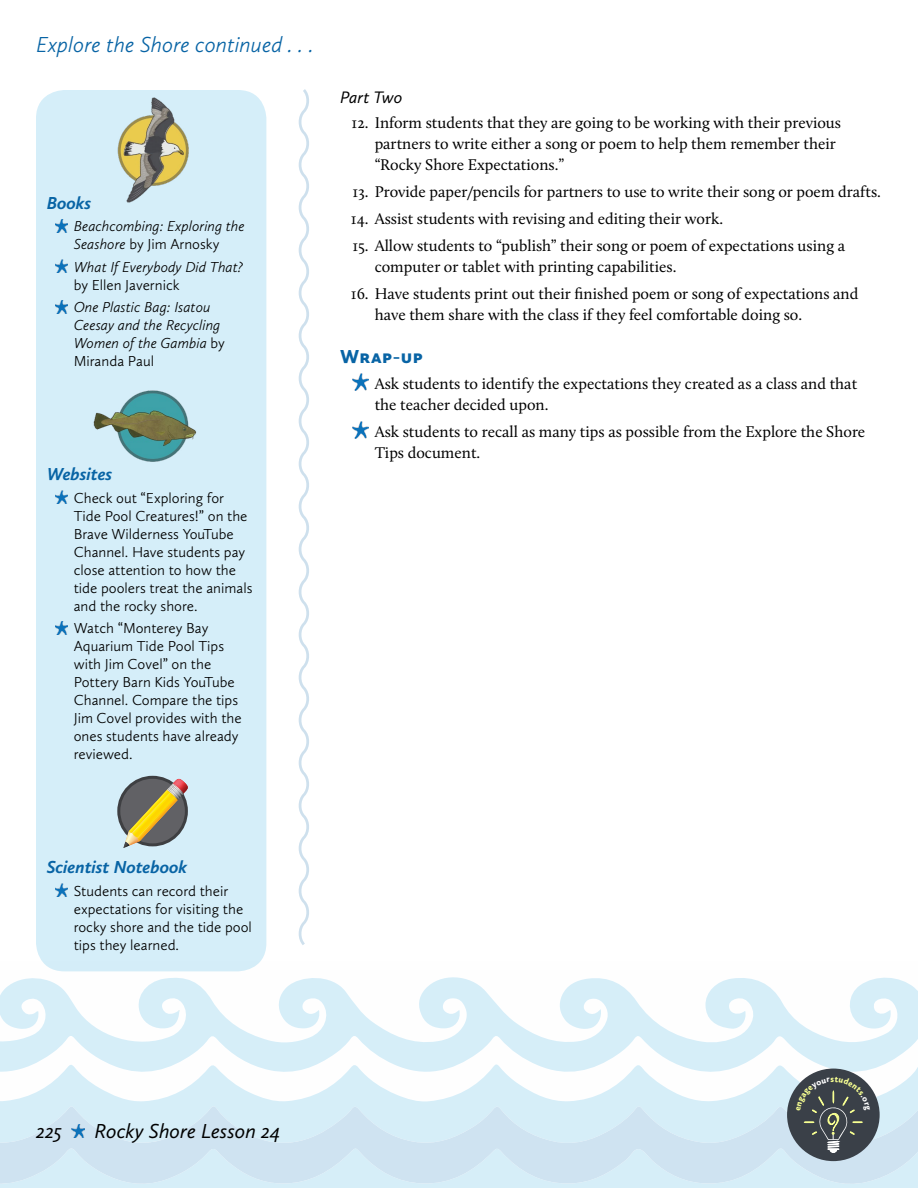
<style>
.page{position:relative;width:918px;height:1188px;background:#fff}
.page>*{position:absolute;margin:0;border:0;box-sizing:border-box;transform-origin:0 0}
.t1{font:italic 300 22.5px "Calluna Sans";color:#0864a5}
.t2{font:italic 21px "Calluna Sans";color:#000}
.t3{font:900 19.5px "Calluna Sans";letter-spacing:.03em;color:#0864a5}
.t4{font:italic 700 18px "Calluna Sans";color:#0864a5}
.t5{font:italic 17.25px "Calluna Sans";color:#000}
.t6{font:16.05px/21px "Calluna";color:#000}
.t7{font:300 15px/18px "Calluna Sans";color:#000}
.t8{font:italic 300 15px/18px "Calluna Sans";color:#000}
.s1{font-style:normal}
</style>
<div class="page">
<svg style="left:298px;top:89px;width:11px;height:856px"></svg>
<svg style="left:0;top:977px;width:918px;height:57px"></svg>
<svg style="left:0;top:1034px;width:918px;height:42px;fill:#d6eef8"></svg>
<div style="left:787px;top:1069px;width:93px;height:92px;background:#3a4048;border-radius:50%"></div>
<div style="left:36px;top:90px;width:230px;height:881px;background:#d5eef9;border-radius:29px"></div>
<img style="left:353px;top:374px;width:16px;height:16px">
<img style="left:353px;top:422px;width:16px;height:16px">
<svg style="left:55px;top:219px;width:13px;height:13px"></svg>
<svg style="left:55px;top:260px;width:13px;height:13px"></svg>
<img style="left:55px;top:300px;width:13px;height:14px">
<svg style="left:55px;top:491px;width:13px;height:13px"></svg>
<svg style="left:55px;top:621px;width:13px;height:13px"></svg>
<svg style="left:55px;top:884px;width:13px;height:13px"></svg>
<div style="left:117px;top:776px;width:71px;height:70px;border:3px solid #3e3f42;border-radius:50%"></div>
<svg style="left:123px;top:779px;width:65px;height:69px;background:#938a68"></svg>
<img style="left:93px;top:390px;width:103px;height:72px">
<img style="left:117px;top:97px;width:72px;height:106px">
<svg style="left:0;top:1076px;width:918px;height:112px"></svg>
<h1 class="t1" style="left:36px;top:31px;width:279px">Explore the Shore continued . . .</h1>
<p class="t4" style="left:47px;top:191px;width:46px">Books</p>
<p class="t8" style="left:74px;top:217px;width:173px">Beachcombing: Exploring the<br>Seashore <span class="s1">by Jim Arnosky</span></p>
<p class="t8" style="left:74px;top:257px;width:171px">What If Everybody Did That?</p>
<p class="t7" style="left:74px;top:275px;width:107px">by Ellen Javernick</p>
<p class="t8" style="left:74px;top:298px;width:153px">One Plastic Bag: Isatou<br>Ceesay and the Recycling<br>Women of the Gambia <span class="s1">by<br>Miranda Paul</span></p>
<p class="t4" style="left:47px;top:463px;width:67px">Websites</p>
<p class="t7" style="left:74px;top:488px;width:180px">Check out “Exploring for<br>Tide Pool Creatures!” on the<br>Brave Wilderness YouTube<br>Channel. Have students pay close attention to how the tide poolers treat the animals and the rocky shore.</p>
<p class="t7" style="left:74px;top:619px;width:170px">Watch “Monterey Bay<br>Aquarium Tide Pool Tips with Jim Covel” on the<br>Pottery Barn Kids YouTube<br>Channel. Compare the tips<br>Jim Covel provides with the ones students have already reviewed.</p>
<p class="t5" style="left:340px;top:87px;width:64px">Part Two</p>
<p class="t6" style="left:375px;top:112px;width:468px;text-indent:-23px">12. Inform students that they are going to be working with their previous partners to write either a song or poem to help them remember their “Rocky Shore Expectations.”</p>
<p class="t6" style="left:353px;top:181px;width:530px">13. Provide paper/pencils for partners to use to write their song or poem drafts.</p>
<p class="t6" style="left:351px;top:208px;width:374px">14. Assist students with revising and editing their work.</p>
<p class="t6" style="left:375px;top:235px;width:472px;text-indent:-22px">15. Allow students to “publish” their song or poem of expectations using a computer or tablet with printing capabilities.</p>
<p class="t6" style="left:375px;top:283px;width:485px;text-indent:-24px">16. Have students print out their finished poem or song of expectations and have them share with the class if they feel comfortable doing so.</p>
<p class="t3" style="left:340px;top:345px;width:84px">Wrap-up</p>
<p class="t6" style="left:375px;top:373px;width:484px">Ask students to identify the expectations they created as a class and that the teacher decided upon.</p>
<p class="t6" style="left:375px;top:421px;width:492px">Ask students to recall as many tips as possible from the Explore the Shore<br>Tips document.</p>
<p class="t4" style="left:47px;top:856px;width:142px">Scientist Notebook</p>
<p class="t7" style="left:74px;top:881px;width:180px">Students can record their expectations for visiting the rocky shore and the tide pool tips they learned.</p>
<h2 class="t2" style="left:36px;top:1118px;width:27px">225</h2>
<h2 class="t2" style="left:95px;top:1118px;width:188px">Rocky Shore Lesson 24</h2>
</div>
